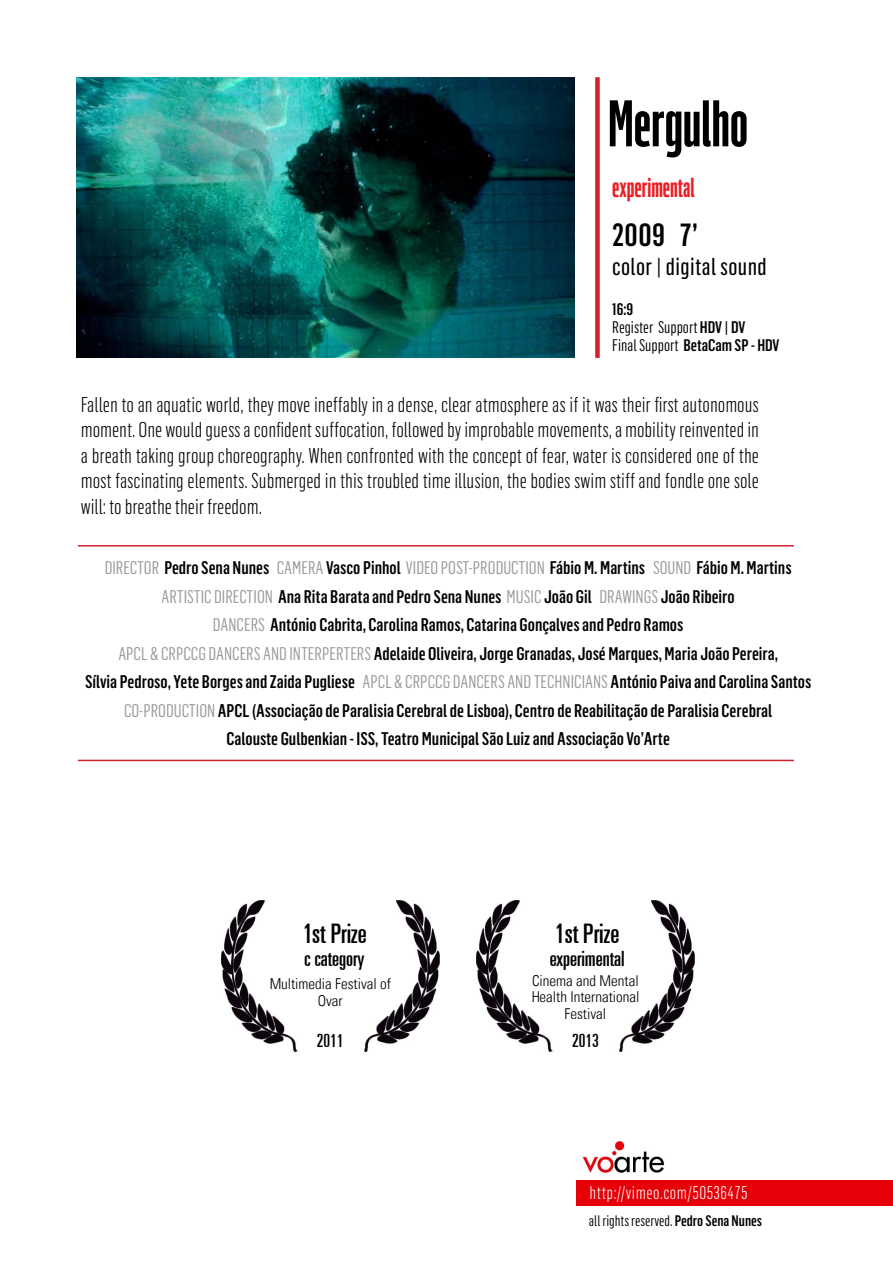
<style>
.page{position:relative;width:893px;height:1263px;background:#fff}
.page>*{position:absolute;margin:0;border:0;box-sizing:border-box;transform-origin:0 0}
.t1{font:600 64.5px "Flama Ultracondensed";color:#000}
.t2{font:500 31.5px "Flama Condensed";color:#000}
.t3{font:ultra-condensed 27px "Univers";color:#000}
.t4{font:600 27px "Flama Ultracondensed";color:#ed1d24}
.t5{font:24px "Flama Condensed Basic";letter-spacing:.015em;color:#000}
.t6{font:300 21px/25.5px "Flama Condensed";color:#000;text-align:justify}
.t7{font:ultra-condensed 21px "Univers";color:#000}
.t8{font:500 18px/28.5px "Flama Condensed";color:#000;text-align:center}
.t9{font:300 18px "Flama Condensed";letter-spacing:.03em;color:#fff}
.t10{font:ultra-condensed 18px "Univers";color:#000}
.t11{font:16.5px/18px "Flama Condensed";color:#000}
.t12{font:300 condensed 15px/16.5px "Univers";color:#000;text-align:center}
.t13{font:15px "Flama Condensed";color:#000}
.s1{font-weight:500}
.s2{font-weight:400;color:#97999c}
</style>
<div class="page">
<img style="left:582px;top:1141px;width:83px;height:32px">
<div style="left:576px;top:1180px;width:317px;height:26px;background:#e60108"></div>
<img style="left:76px;top:77px;width:498px;height:280px">
<div style="left:595px;top:77px;width:5px;height:281px;background:#d2232a"></div>
<hr style="left:78px;top:545px;width:716px;height:1px;background:#d2232a">
<hr style="left:78px;top:760px;width:716px;height:1px;background:#d2232a">
<img style="left:221px;top:900px;width:219px;height:151px">
<img style="left:476px;top:900px;width:219px;height:151px">
<h1 class="t1" style="left:608px;top:84px;width:141px">Mergulho</h1>
<h3 class="t4" style="left:612px;top:171px;width:84px">experimental</h3>
<h2 class="t2" style="left:612px;top:215px;width:87px">2009 7’</h2>
<h3 class="t5" style="left:612px;top:252px;width:156px">color | digital sound</h3>
<p class="t11" style="left:612px;top:299px;width:169px"><span class="s1">16:9<br></span>Register Support <span class="s1">HDV | DV<br></span>Final Support <span class="s1">BetaCam SP - HDV</span></p>
<p class="t6" style="left:81px;top:391px;width:680px">Fallen to an aquatic world, they move ineffably in a dense, clear atmosphere as if it was their first autonomous moment. One would guess a confident suffocation, followed by improbable movements, a mobility reinvented in a breath taking group choreography. When confronted with the concept of fear, water is considered one of the most fascinating elements. Submerged in this troubled time illusion, the bodies swim stiff and fondle one sole will: to breathe their freedom.</p>
<p class="t8" style="left:85px;top:553px;width:728px"><span class="s2">DIRECTOR</span> Pedro Sena Nunes <span class="s2">CAMERA</span> Vasco Pinhol <span class="s2">VIDEO POST-PRODUCTION</span> Fábio M. Martins <span class="s2">SOUND</span> Fábio M. Martins <span class="s2">ARTISTIC DIRECTION</span> Ana Rita Barata and Pedro Sena Nunes <span class="s2">MUSIC</span> João Gil <span class="s2">DRAWINGS</span> João Ribeiro<br><span class="s2">DANCERS</span> António Cabrita, Carolina Ramos, Catarina Gonçalves and Pedro Ramos<br><span class="s2">APCL &amp; CRPCCG DANCERS AND INTERPERTERS</span> Adelaide Oliveira, Jorge Granadas, José Marques, Maria João Pereira,<br>Sílvia Pedroso, Yete Borges and Zaida Pugliese <span class="s2">APCL &amp; CRPCCG DANCERS AND TECHNICIANS</span> António Paiva and Carolina Santos <span class="s2">CO-PRODUCTION</span> APCL (Associação de Paralisia Cerebral de Lisboa), Centro de Reabilitação de Paralisia Cerebral<br>Calouste Gulbenkian - ISS, Teatro Municipal São Luiz and Associação Vo’Arte</p>
<h3 class="t3" style="left:302px;top:918px;width:66px">1st Prize</h3>
<p class="t7" style="left:305px;top:946px;width:61px">c category</p>
<h3 class="t3" style="left:555px;top:918px;width:66px">1st Prize</h3>
<p class="t7" style="left:549px;top:946px;width:77px">experimental</p>
<p class="t12" style="left:269px;top:976px;width:123px">Multimedia Festival of<br>Ovar</p>
<p class="t12" style="left:531px;top:972px;width:110px">Cinema and Mental<br>Health International<br>Festival</p>
<p class="t10" style="left:317px;top:1030px;width:28px">2011</p>
<p class="t10" style="left:572px;top:1030px;width:28px">2013</p>
<p class="t9" style="left:590px;top:1182px;width:160px">http://vimeo.com/50536475</p>
<p class="t13" style="left:589px;top:1212px;width:175px">all rights reserved. <span class="s1">Pedro Sena Nunes</span></p>
</div>
